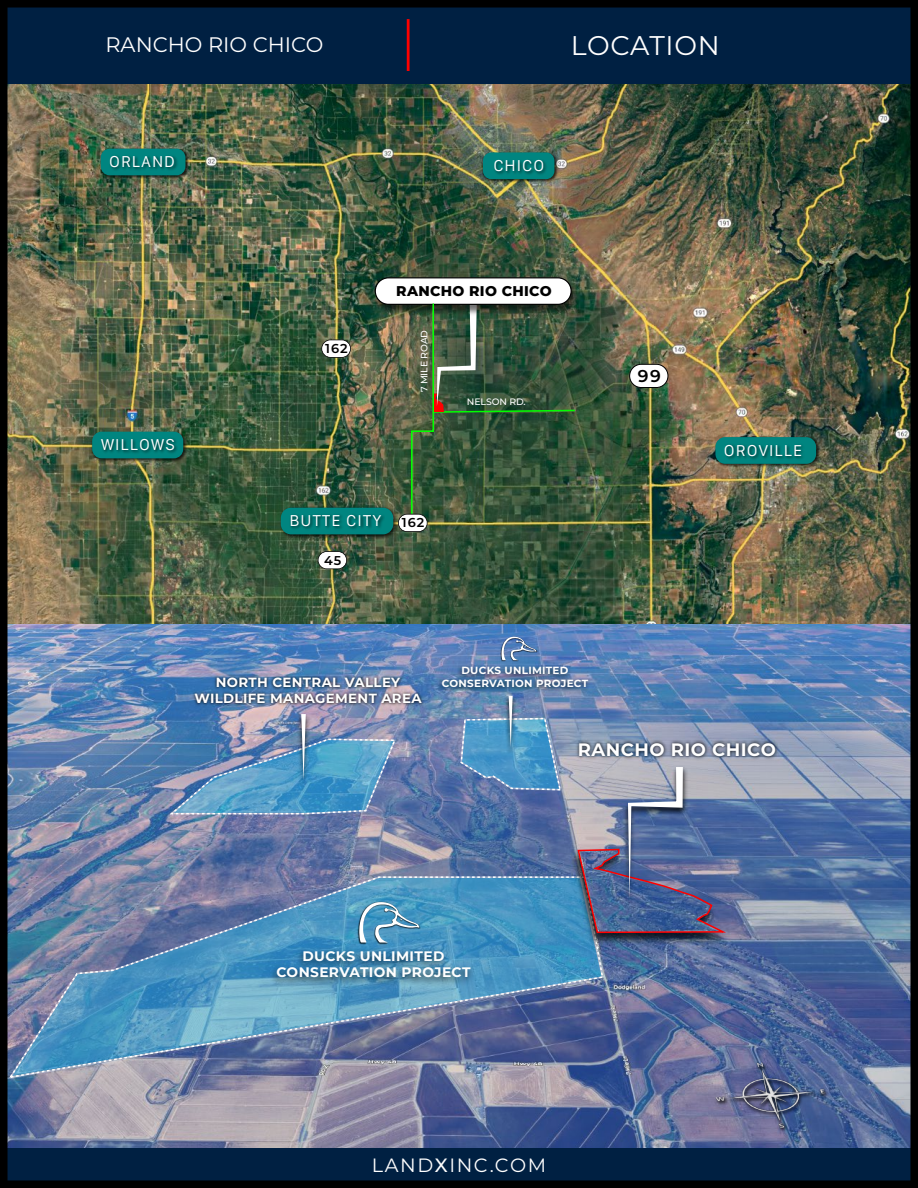
<style>
.page{position:relative;width:918px;height:1188px;background:#fff}
.page>*{position:absolute;margin:0;border:0;box-sizing:border-box;transform-origin:0 0}
.t1{font:27px "Montserrat";letter-spacing:.025em;color:#fff}
.t2{font:21px "Montserrat";color:#fff}
.t3{font:19.2px "Montserrat";letter-spacing:.08em;color:#fff}
.t4{font:700 18px "Montserrat";letter-spacing:.025em;color:#fff}
.t5{font:600 17.1px "Montserrat";color:#000}
.t6{font:15px "Galvji";letter-spacing:.06em;color:#fff}
.t7{font:800 14.1px "Montserrat";letter-spacing:.02em;color:#000}
.t8{font:700 13.8px/16.5px "Montserrat";letter-spacing:.025em;color:#fff;text-align:center}
.t9{font:700 13.35px/16px "Montserrat";letter-spacing:.025em;color:#fff;text-align:center}
.t10{font:600 12.9px "Montserrat";letter-spacing:.08em;color:#000}
.t11{font:600 12.75px "Montserrat";color:#000}
.t12{font:700 10.35px/12.5px "Montserrat";letter-spacing:.025em;color:#fff;text-align:center}
.t13{font:500 9.3px "Montserrat";letter-spacing:-.01em;color:#fff}
.s1{font-weight:500}
</style>
<div class="page">
<img style="left:0;top:0;width:918px;height:1188px">
<img style="left:190px;top:671px;width:236px;height:40px">
<img style="left:712px;top:1060px;width:119px;height:74px">
<img style="left:716px;top:1063px;width:109px;height:65px">
<img style="left:371px;top:276px;width:212px;height:42px">
<div style="left:375px;top:278px;width:196px;height:26px;background:#fff;border-radius:13px"></div>
<div style="left:375px;top:277px;width:197px;height:28px;border:1px solid #000;border-radius:13px"></div>
<svg style="left:398px;top:291px;width:178px;height:241px;background:#496248"></svg>
<svg style="left:321px;top:340px;width:30px;height:18px"></svg>
<img style="left:572px;top:735px;width:210px;height:31px">
<img style="left:8px;top:876px;width:596px;height:203px">
<img style="left:567px;top:846px;width:167px;height:102px">
<img style="left:577px;top:767px;width:152px;height:167px">
<img style="left:358px;top:901px;width:62px;height:42px">
<svg style="left:359px;top:902px;width:60px;height:41px;background:#65a3c3"></svg>
<img style="left:266px;top:943px;width:212px;height:50px">
<img style="left:501px;top:636px;width:36px;height:25px">
<svg style="left:502px;top:637px;width:34px;height:23px"></svg>
<img style="left:434px;top:661px;width:160px;height:38px">
<img style="left:295px;top:712px;width:18px;height:2px">
<img style="left:168px;top:714px;width:229px;height:101px">
<img style="left:503px;top:694px;width:16px;height:2px">
<img style="left:460px;top:696px;width:102px;height:95px">
<h2 class="t2" style="left:105px;top:30px;width:220px">RANCHO RIO CHICO</h2>
<h1 class="t1" style="left:571px;top:27px;width:150px">LOCATION</h1>
<p class="t6" style="left:109px;top:153px;width:67px">ORLAND</p>
<p class="t10" style="left:325px;top:339px;width:24px">162</p>
<p class="t6" style="left:493px;top:157px;width:52px">CHICO</p>
<p class="t7" style="left:396px;top:281px;width:157px">RANCHO RIO CHICO</p>
<p class="t13" style="left:418px;top:392px;width:64px;rotate:-90deg">7 MILE ROAD</p>
<p class="t13" style="left:467px;top:395px;width:60px">NELSON RD.</p>
<p class="t5" style="left:638px;top:364px;width:24px">99</p>
<p class="t6" style="left:101px;top:436px;width:76px">WILLOWS</p>
<p class="t6" style="left:724px;top:442px;width:80px">OROVILLE</p>
<p class="t6" style="left:289px;top:512px;width:94px">BUTTE CITY</p>
<p class="t11" style="left:324px;top:551px;width:19px">45</p>
<p class="t10" style="left:402px;top:514px;width:24px">162</p>
<p class="t9" style="left:194px;top:674px;width:229px">NORTH CENTRAL VALLEY<br>WILDLIFE MANAGEMENT AREA</p>
<p class="t12" style="left:442px;top:664px;width:148px">DUCKS UNLIMITED<br>CONSERVATION PROJECT</p>
<h3 class="t4" style="left:578px;top:736px;width:200px">RANCHO RIO CHICO</h3>
<p class="t8" style="left:276px;top:947px;width:196px">DUCKS UNLIMITED<br>CONSERVATION PROJECT</p>
<h3 class="t3" style="left:372px;top:1152px;width:176px">LAND<span class="s1">X</span>INC.COM</h3>
</div>
